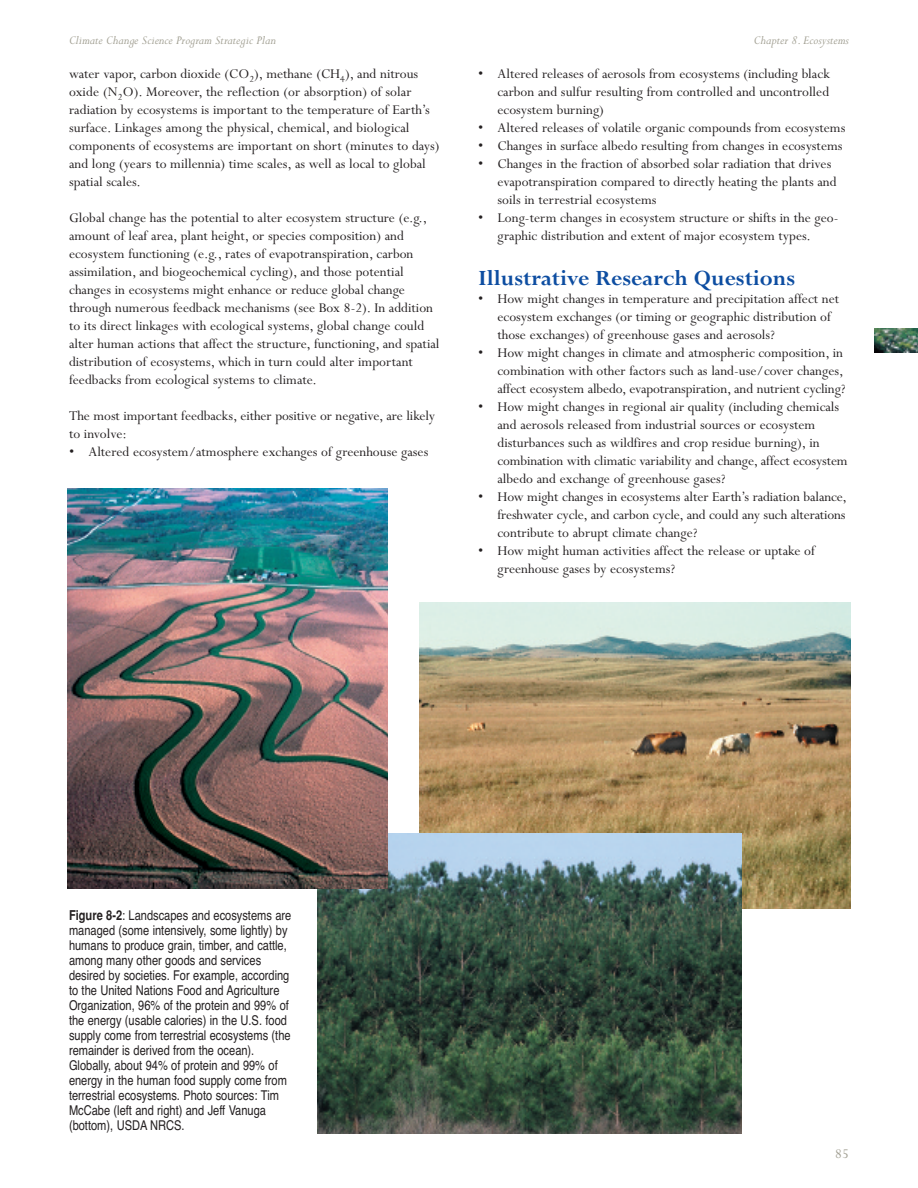
<style>
.page{position:relative;width:918px;height:1188px;background:#fff}
.page>*{position:absolute;margin:0;border:0;box-sizing:border-box;transform-origin:0 0}
.t1{font:700 24px "Perpetua";color:#0d4da1}
.t2{font:15px/18px "Perpetua";color:#231f20}
.t3{font:15px "Perpetua";color:#a2a093}
.t4{font:condensed 13.5px/15px "Helvetica";color:#231f20}
.t5{font:italic 13.5px "Perpetua";color:#a2a093}
.s1{font-weight:700}
</style>
<div class="page">
<img style="left:874px;top:329px;width:44px;height:23px">
<img style="left:420px;top:603px;width:430px;height:306px">
<img style="left:318px;top:834px;width:424px;height:300px">
<img style="left:68px;top:489px;width:319px;height:400px">
<p class="t5" style="left:69px;top:35px;width:209px">Climate Change Science Program Strategic Plan</p>
<p class="t5" style="left:754px;top:35px;width:97px">Chapter 8. Ecosystems</p>
<p class="t2" style="left:69px;top:67px;width:372px">water vapor, carbon dioxide (CO<sub>2</sub>), methane (CH<sub>4</sub>), and nitrous oxide (N<sub>2</sub>O). Moreover, the reflection (or absorption) of solar radiation by ecosystems is important to the temperature of Earth’s surface. Linkages among the physical, chemical, and biological components of ecosystems are important on short (minutes to days) and long (years to millennia) time scales, as well as local to global spatial scales.</p>
<p class="t2" style="left:69px;top:211px;width:372px">Global change has the potential to alter ecosystem structure (e.g., amount of leaf area, plant height, or species composition) and ecosystem functioning (e.g., rates of evapotranspiration, carbon assimilation, and biogeochemical cycling), and those potential changes in ecosystems might enhance or reduce global change through numerous feedback mechanisms (see Box 8-2). In addition to its direct linkages with ecological systems, global change could alter human actions that affect the structure, functioning, and spatial distribution of ecosystems, which in turn could alter important feedbacks from ecological systems to climate.</p>
<p class="t2" style="left:69px;top:409px;width:368px">The most important feedbacks, either positive or negative, are likely to involve:</p>
<p class="t2" style="left:69px;top:445px;width:361px">• Altered ecosystem/atmosphere exchanges of greenhouse gases</p>
<p class="t2" style="left:497px;top:67px;width:334px;text-align:justify;text-indent:-19px">• Altered releases of aerosols from ecosystems (including black carbon and sulfur resulting from controlled and uncontrolled ecosystem burning)</p>
<p class="t2" style="left:478px;top:121px;width:369px">• Altered releases of volatile organic compounds from ecosystems</p>
<p class="t2" style="left:478px;top:139px;width:366px">• Changes in surface albedo resulting from changes in ecosystems</p>
<p class="t2" style="left:497px;top:157px;width:341px;text-indent:-19px">• Changes in the fraction of absorbed solar radiation that drives evapotranspiration compared to directly heating the plants and soils in terrestrial ecosystems</p>
<p class="t2" style="left:478px;top:211px;width:362px;text-align:center">• Long-term changes in ecosystem structure or shifts in the geo&shy;graphic distribution and extent of major ecosystem types.</p>
<h1 class="t1" style="left:478px;top:270px;width:319px">Illustrative Research Questions</h1>
<p class="t2" style="left:497px;top:292px;width:343px;text-indent:-19px">• How might changes in temperature and precipitation affect net ecosystem exchanges (or timing or geographic distribution of those exchanges) of greenhouse gases and aerosols?</p>
<p class="t2" style="left:497px;top:346px;width:349px;text-indent:-19px">• How might changes in climate and atmospheric composition, in combination with other factors such as land-use/cover changes, affect ecosystem albedo, evapotranspiration, and nutrient cycling?</p>
<p class="t2" style="left:497px;top:400px;width:352px;text-indent:-19px">• How might changes in regional air quality (including chemicals and aerosols released from industrial sources or ecosystem disturbances such as wildfires and crop residue burning), in combination with climatic variability and change, affect ecosystem albedo and exchange of greenhouse gases?</p>
<p class="t2" style="left:497px;top:490px;width:351px;text-align:justify;text-indent:-19px">• How might changes in ecosystems alter Earth’s radiation balance, freshwater cycle, and carbon cycle, and could any such alterations contribute to abrupt climate change?</p>
<p class="t2" style="left:497px;top:544px;width:319px;text-indent:-19px">• How might human activities affect the release or uptake of greenhouse gases by ecosystems?</p>
<p class="t4" style="left:69px;top:907px;width:224px"><span class="s1">Figure 8-2</span>: Landscapes and ecosystems are managed (some intensively, some lightly) by humans to produce grain, timber, and cattle, among many other goods and services desired by societies. For example, according to the United Nations Food and Agriculture Organization, 96% of the protein and 99% of the energy (usable calories) in the U.S. food supply come from terrestrial ecosystems (the remainder is derived from the ocean).<br>Globally, about 94% of protein and 99% of energy in the human food supply come from terrestrial ecosystems. Photo sources: Tim McCabe (left and right) and Jeff Vanuga (bottom), USDA NRCS.</p>
<p class="t3" style="left:835px;top:1149px;width:15px">85</p>
</div>
